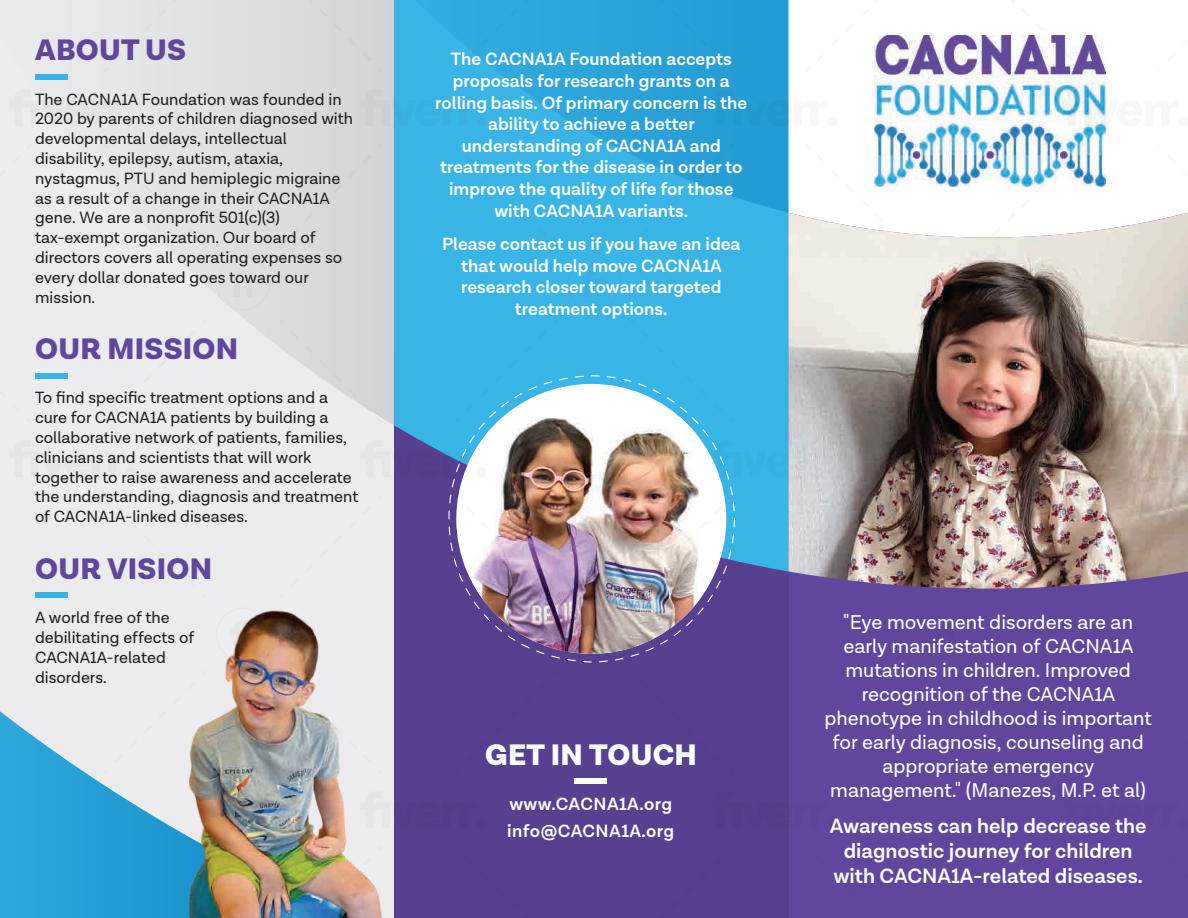
<style>
.page{position:relative;width:1188px;height:918px;background:#60479d}
.page>*{position:absolute;margin:0;border:0;box-sizing:border-box;transform-origin:0 0}
.t1{font:900 30px "Lota Grotesque";letter-spacing:.01em;color:#60479d}
.t2{font:900 30px "Lota Grotesque";letter-spacing:.01em;color:#fff}
.t3{font:600 21px/25.2px "Lota Grotesque";color:#fff;text-align:center}
.t4{font:20.25px/24px "Lota Grotesque";color:#fff;text-align:center}
.t5{font:600 18px/21.6px "Lota Grotesque";color:#fff;text-align:center}
.t6{font:600 18px/27px "Lota Grotesque";letter-spacing:.025em;color:#fff}
.t7{font:16.5px/19.8px "Lota Grotesque";color:#231f20}
</style>
<div class="page">
<div style="left:394px;top:351px;width:394px;height:567px;background:#56408f"></div>
<div style="left:788px;top:0;width:400px;height:213px;background:#fff"></div>
<img style="left:874px;top:35px;width:232px;height:151px">
<div style="left:574px;top:779px;width:33px;height:5px;background:#fff"></div>
<div style="left:0;top:0;width:394px;height:918px;background:#ececee"></div>
<svg style="left:35px;top:0;width:359px;height:425px"></svg>
<div style="left:35px;top:74px;width:33px;height:5px;background:#39b4e7"></div>
<div style="left:35px;top:373px;width:33px;height:5px;background:#39b4e7"></div>
<div style="left:35px;top:593px;width:33px;height:5px;background:#39b4e7"></div>
<div style="left:394px;top:0;width:394px;height:571px;background:#39b4e7"></div>
<svg style="left:402px;top:0;width:386px;height:213px;background:#2ea8dd"></svg>
<img style="left:400px;top:375px;width:335px;height:285px">
<div style="left:216px;top:257px;width:54px;height:54px;background:#dddee0"></div>
<div style="left:567px;top:257px;width:54px;height:54px;background:#39b4e7"></div>
<svg style="left:361px;top:89px;width:126px;height:38px;background:#60b9df"></svg>
<svg style="left:712px;top:89px;width:126px;height:38px;background:#78c1e2"></svg>
<svg style="left:394px;top:440px;width:93px;height:38px"></svg>
<div style="left:712px;top:440px;width:76px;height:38px;background:#38b2e5"></div>
<svg style="left:1063px;top:89px;width:125px;height:38px;background:#e4f1f6"></svg>
<svg style="left:35px;top:89px;width:101px;height:38px"></svg>
<svg style="left:788px;top:791px;width:1px;height:38px"></svg>
<img style="left:567px;top:608px;width:54px;height:54px">
<div style="left:639px;top:0;width:97px;height:75px;background:#27a0d6"></div>
<svg style="left:803px;top:141px;width:109px;height:72px;background:#eef6fa"></svg>
<svg style="left:452px;top:0;width:97px;height:75px;background:#30aadf"></svg>
<div style="left:276px;top:141px;width:109px;height:109px;background:#d7d7d9"></div>
<svg style="left:101px;top:317px;width:109px;height:108px"></svg>
<svg style="left:990px;top:0;width:97px;height:75px"></svg>
<svg style="left:101px;top:0;width:97px;height:75px"></svg>
<svg style="left:627px;top:317px;width:109px;height:109px;background:#51bde9"></svg>
<div style="left:452px;top:141px;width:109px;height:109px;background:#39b4e7"></div>
<div style="left:288px;top:0;width:97px;height:75px;background:#d6d7d9"></div>
<svg style="left:452px;top:317px;width:109px;height:109px;background:#52bbe7"></svg>
<svg style="left:627px;top:141px;width:109px;height:109px;background:#32ade1"></svg>
<svg style="left:803px;top:0;width:97px;height:75px;background:#f2eff5"></svg>
<div style="left:1154px;top:141px;width:34px;height:72px;background:#fff"></div>
<div style="left:1154px;top:0;width:34px;height:75px;background:#fff"></div>
<img style="left:452px;top:492px;width:109px;height:109px">
<svg style="left:276px;top:317px;width:109px;height:108px"></svg>
<svg style="left:101px;top:141px;width:109px;height:109px"></svg>
<img style="left:627px;top:492px;width:109px;height:109px">
<img style="left:978px;top:141px;width:109px;height:72px">
<svg style="left:0;top:711px;width:189px;height:207px"></svg>
<img style="left:189px;top:610px;width:194px;height:308px">
<img style="left:788px;top:213px;width:400px;height:376px">
<h1 class="t1" style="left:35px;top:32px;width:153px">ABOUT US</h1>
<p class="t7" style="left:35px;top:89px;width:320px">The CACNA1A Foundation was founded in 2020 by parents of children diagnosed with developmental delays, intellectual disability, epilepsy, autism, ataxia, nystagmus, PTU and hemiplegic migraine as a result of a change in their CACNA1A gene. We are a nonprofit 501(c)(3) tax-exempt organization. Our board of directors covers all operating expenses so every dollar donated goes toward our mission.</p>
<h1 class="t1" style="left:35px;top:331px;width:205px">OUR MISSION</h1>
<p class="t7" style="left:35px;top:388px;width:325px">To find specific treatment options and a cure for CACNA1A patients by building a collaborative network of patients, families, clinicians and scientists that will work together to raise awareness and accelerate the understanding, diagnosis and treatment of CACNA1A-linked diseases.</p>
<h1 class="t1" style="left:35px;top:551px;width:179px">OUR VISION</h1>
<p class="t7" style="left:35px;top:608px;width:161px">A world free of the debilitating effects of<br>CACNA1A-related disorders.</p>
<p class="t5" style="left:435px;top:49px;width:314px">The CACNA1A Foundation accepts proposals for research grants on a rolling basis. Of primary concern is the ability to achieve a better understanding of CACNA1A and treatments for the disease in order to improve the quality of life for those with CACNA1A variants.</p>
<p class="t5" style="left:442px;top:234px;width:300px">Please contact us if you have an idea that would help move CACNA1A research closer toward targeted treatment options.</p>
<h1 class="t2" style="left:485px;top:737px;width:213px">GET IN TOUCH</h1>
<p class="t6" style="left:507px;top:791px;width:168px">www.CACNA1A.org info@CACNA1A.org</p>
<p class="t4" style="left:824px;top:611px;width:329px">"Eye movement disorders are an early manifestation of CACNA1A mutations in children. Improved recognition of the CACNA1A phenotype in childhood is important for early diagnosis, counseling and appropriate emergency management." (Manezes, M.P. et al)</p>
<p class="t3" style="left:830px;top:814px;width:319px">Awareness can help decrease the diagnostic journey for children with CACNA1A-related diseases.</p>
</div>
